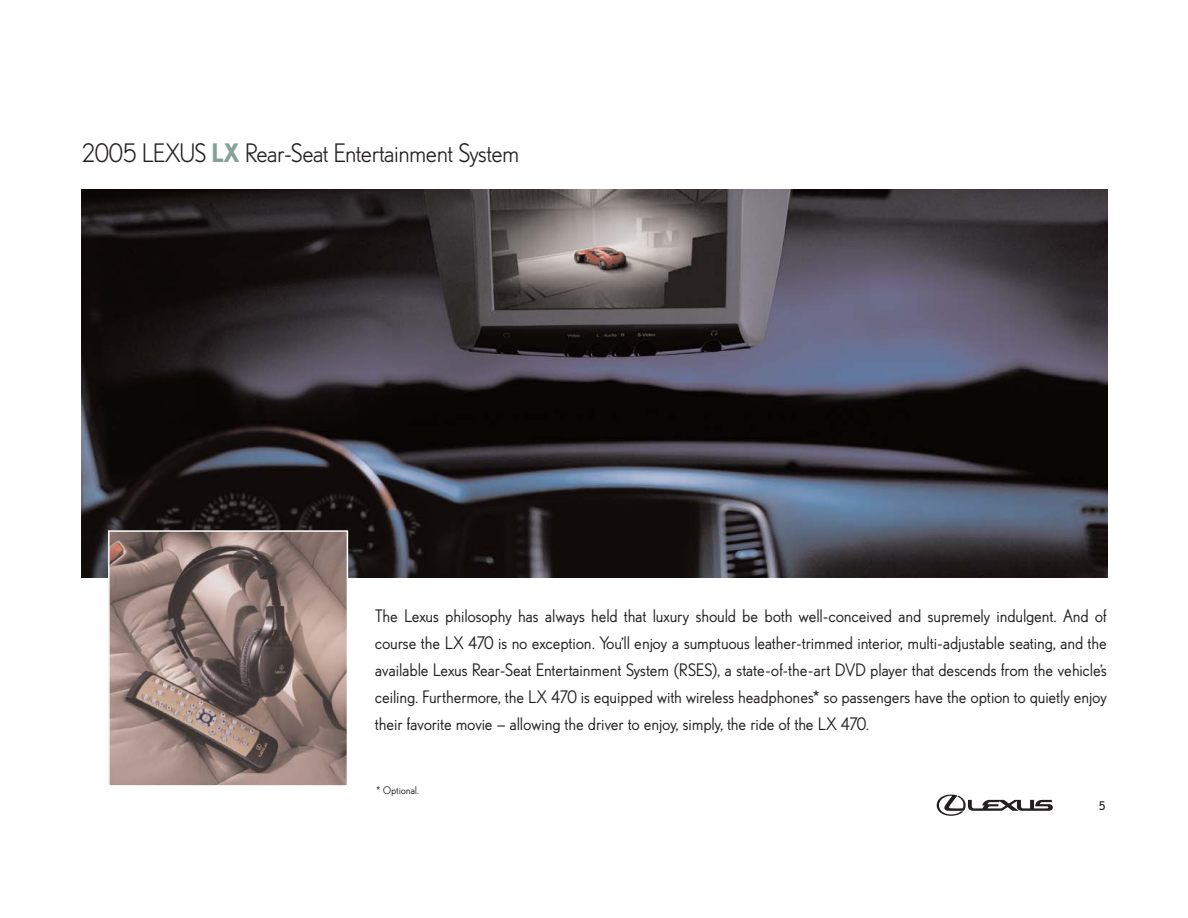
<style>
.page{position:relative;width:1188px;height:918px;background:#fff}
.page>*{position:absolute;margin:0;border:0;box-sizing:border-box;transform-origin:0 0}
.t1{font:25.5px "Lexus Nobel";letter-spacing:-.01em;color:#231f20}
.t2{font:500 17.25px/27px "Lexus Nobel";letter-spacing:.02em;color:#231f20;text-align:justify}
.t3{font:12px "Lexus Nobel Display";color:#231f20}
.t4{font:500 10.5px "Lexus Nobel";letter-spacing:.025em;color:#231f20}
.s1{font-family:"Lexus Nobel SC"}
.s2{font-family:"Lexus Nobel SC";font-weight:700;color:#86a198}
</style>
<div class="page">
<svg style="left:937px;top:795px;width:116px;height:21px"></svg>
<img style="left:81px;top:189px;width:1026px;height:389px">
<img style="left:111px;top:533px;width:234px;height:251px">
<div style="left:108px;top:530px;width:240px;height:257px;border:2px solid #fff"></div>
<h1 class="t1" style="left:82px;top:144px;width:439px"><span class="s1">2005 LEXUS</span> <span class="s2">LX</span> Rear-Seat Entertainment System</h1>
<p class="t2" style="left:375px;top:603px;width:733px">The Lexus philosophy has always held that luxury should be both well-conceived and supremely indulgent. And of course the LX 470 is no exception. You’ll enjoy a sumptuous leather-trimmed interior, multi-adjustable seating, and the available Lexus Rear-Seat Entertainment System (RSES), a state-of-the-art DVD player that descends from the vehicle’s ceiling. Furthermore, the LX 470 is equipped with wireless headphones* so passengers have the option to quietly enjoy their favorite movie — allowing the driver to enjoy, simply, the ride of the LX 470.</p>
<p class="t4" style="left:376px;top:787px;width:44px">* Optional.</p>
<p class="t3" style="left:1099px;top:800px;width:8px">5</p>
</div>
